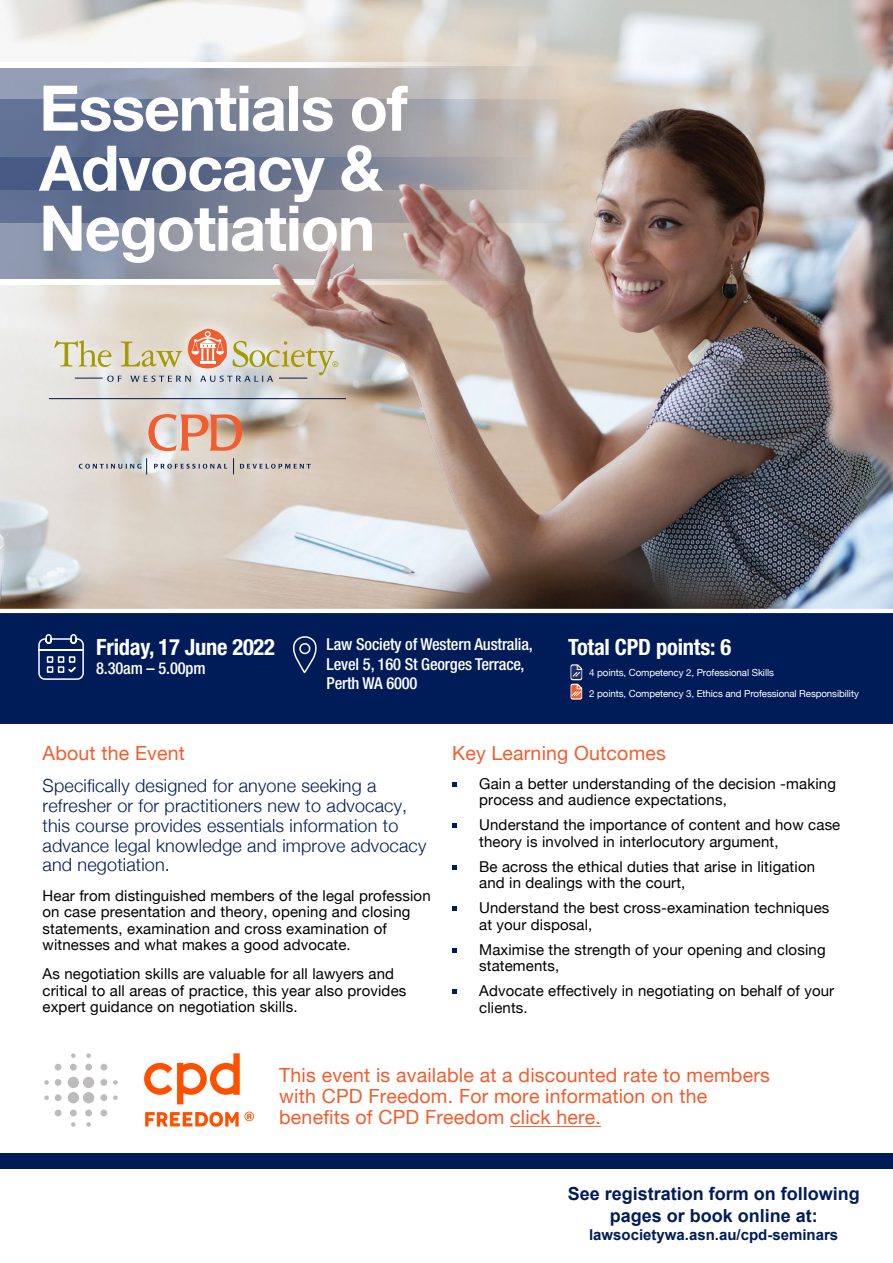
<style>
.page{position:relative;width:893px;height:1263px;background:#fff}
.page>*{position:absolute;margin:0;border:0;box-sizing:border-box;transform-origin:0 0}
.t1{font:700 63px/60px "Helvetica Neue";letter-spacing:-.02em;color:#fff}
.t2{font:700 condensed 22.5px "Helvetica Neue";letter-spacing:-.01em;color:#fff}
.List_Paragraph{font:19.5px/21.5px "Helvetica Neue";letter-spacing:.01em;color:#f15d2f}
.t3{font:300 18px/19.8px "Helvetica Neue";letter-spacing:.01em;color:#001c58}
.t4{font:700 18px/21.6px "Arial";color:#001c58;text-align:center}
.t5{font:500 condensed 16.5px/19.5px "Helvetica Neue";letter-spacing:-.01em;color:#fff}
.List_Paragraph-2{font:15px/16.5px "Helvetica Neue";letter-spacing:.01em;color:#000}
.t6{font:700 15px "Arial";color:#001c58}
.t7{font:9.75px "Helvetica Neue";letter-spacing:-.01em;color:#fff}
</style>
<div class="page">
<img style="left:0;top:0;width:893px;height:609px">
<svg style="left:452px;top:782px;width:5px;height:5px"></svg>
<svg style="left:452px;top:823px;width:5px;height:5px"></svg>
<svg style="left:452px;top:865px;width:5px;height:5px"></svg>
<svg style="left:452px;top:906px;width:5px;height:5px"></svg>
<svg style="left:452px;top:948px;width:5px;height:5px"></svg>
<svg style="left:452px;top:989px;width:5px;height:5px"></svg>
<hr style="left:510px;top:1126px;width:91px;height:1px;background:#f15d2f">
<svg style="left:0;top:67px;width:252px;height:90px;background:#77839e"></svg>
<svg style="left:0;top:157px;width:252px;height:123px;background:#727e97"></svg>
<svg style="left:0;top:62px;width:507px;height:5px"></svg>
<div style="left:0;top:280px;width:476px;height:5px;background:#fff"></div>
<div style="left:0;top:613px;width:893px;height:111px;background:#001c58"></div>
<svg style="left:290px;top:634px;width:28px;height:40px"></svg>
<svg style="left:38px;top:633px;width:47px;height:48px;background:#3e5380"></svg>
<img style="left:610px;top:64px;width:191px;height:355px">
<img style="left:252px;top:64px;width:358px;height:449px">
<svg style="left:37px;top:310px;width:321px;height:178px;background:#d7cfc7"></svg>
<svg style="left:148px;top:414px;width:94px;height:37px;background:#e1a68f"></svg>
<svg style="left:79px;top:458px;width:232px;height:16px;background:#c8c4c2"></svg>
<hr style="left:50px;top:398px;width:296px;height:1px;background:#031046">
<svg style="left:54px;top:329px;width:284px;height:53px;background:#d9ccb7"></svg>
<svg style="left:570px;top:664px;width:12px;height:36px"></svg>
<div style="left:0;top:1153px;width:893px;height:16px;background:#001c58"></div>
<svg style="left:144px;top:1053px;width:96px;height:51px"></svg>
<div style="left:55px;top:1094px;width:6px;height:7px;background:#bdbbbb;border-radius:50%"></div>
<div style="left:55px;top:1109px;width:6px;height:7px;background:#bdbbbb;border-radius:50%"></div>
<div style="left:55px;top:1079px;width:6px;height:7px;background:#bdbbbb;border-radius:50%"></div>
<svg style="left:44px;top:1080px;width:5px;height:5px"></svg>
<svg style="left:55px;top:1064px;width:6px;height:6px"></svg>
<svg style="left:113px;top:1080px;width:5px;height:5px"></svg>
<div style="left:85px;top:1064px;width:7px;height:6px;background:#bdbbbb;border-radius:50%"></div>
<svg style="left:86px;top:1053px;width:5px;height:5px"></svg>
<svg style="left:44px;top:1095px;width:5px;height:5px"></svg>
<svg style="left:71px;top:1122px;width:5px;height:5px"></svg>
<svg style="left:71px;top:1053px;width:5px;height:5px"></svg>
<div style="left:70px;top:1064px;width:7px;height:6px;background:#bdbbbb;border-radius:50%"></div>
<div style="left:68px;top:1092px;width:11px;height:11px;background:#bdbbbb;border-radius:50%"></div>
<div style="left:100px;top:1094px;width:7px;height:7px;background:#bdbbbb;border-radius:50%"></div>
<div style="left:100px;top:1109px;width:7px;height:7px;background:#bdbbbb;border-radius:50%"></div>
<div style="left:100px;top:1079px;width:7px;height:7px;background:#bdbbbb;border-radius:50%"></div>
<div style="left:100px;top:1064px;width:7px;height:6px;background:#bdbbbb;border-radius:50%"></div>
<svg style="left:113px;top:1095px;width:5px;height:5px"></svg>
<div style="left:85px;top:1109px;width:7px;height:7px;background:#bdbbbb;border-radius:50%"></div>
<svg style="left:86px;top:1122px;width:5px;height:5px"></svg>
<div style="left:68px;top:1077px;width:11px;height:11px;background:#bdbbbb;border-radius:50%"></div>
<div style="left:70px;top:1109px;width:7px;height:7px;background:#bdbbbb;border-radius:50%"></div>
<div style="left:83px;top:1092px;width:11px;height:11px;background:#bdbbbb;border-radius:50%"></div>
<div style="left:83px;top:1077px;width:11px;height:11px;background:#bdbbbb;border-radius:50%"></div>
<svg style="left:145px;top:1111px;width:109px;height:16px"></svg>
<p class="t1" style="left:39px;top:77px;width:370px">Essentials of<br>Advocacy &amp;<br>Negotiation</p>
<p class="t2" style="left:96px;top:633px;width:180px">Friday, 17 June 2022</p>
<p class="t5" style="left:96px;top:658px;width:111px">8.30am – 5.00pm</p>
<p class="t5" style="left:327px;top:634px;width:208px">Law Society of Western Australia,<br>Level 5, 160 St Georges Terrace,<br>Perth WA 6000</p>
<p class="t2" style="left:568px;top:633px;width:165px">Total CPD points: 6</p>
<p class="t7" style="left:589px;top:667px;width:186px">4 points, Competency 2, Professional Skills</p>
<p class="t7" style="left:589px;top:687px;width:271px">2 points, Competency 3, Ethics and Professional Responsibility</p>
<p class="List_Paragraph" style="left:43px;top:742px;width:144px">About the Event</p>
<p class="t3" style="left:43px;top:775px;width:385px">Specifically designed for anyone seeking a refresher or for practitioners new to advocacy, this course provides essentials information to advance legal knowledge and improve advocacy and negotiation.</p>
<p class="List_Paragraph-2" style="left:43px;top:887px;width:390px">Hear from distinguished members of the legal profession on case presentation and theory, opening and closing statements, examination and cross examination of witnesses and what makes a good advocate.</p>
<p class="List_Paragraph-2" style="left:43px;top:965px;width:365px">As negotiation skills are valuable for all lawyers and critical to all areas of practice, this year also provides expert guidance on negotiation skills.</p>
<p class="List_Paragraph" style="left:452px;top:742px;width:215px">Key Learning Outcomes</p>
<p class="List_Paragraph-2" style="left:479px;top:775px;width:358px">Gain a better understanding of the decision -making process and audience expectations,</p>
<p class="List_Paragraph-2" style="left:479px;top:816px;width:363px">Understand the importance of content and how case theory is involved in interlocutory argument,</p>
<p class="List_Paragraph-2" style="left:479px;top:858px;width:337px">Be across the ethical duties that arise in litigation and in dealings with the court,</p>
<p class="List_Paragraph-2" style="left:479px;top:899px;width:352px">Understand the best cross-examination techniques at your disposal,</p>
<p class="List_Paragraph-2" style="left:479px;top:941px;width:348px">Maximise the strength of your opening and closing statements,</p>
<p class="List_Paragraph-2" style="left:479px;top:982px;width:357px">Advocate effectively in negotiating on behalf of your clients.</p>
<p class="List_Paragraph" style="left:279px;top:1064px;width:492px">This event is available at a discounted rate to members with CPD Freedom. For more information on the benefits of CPD Freedom click here.</p>
<p class="t4" style="left:568px;top:1183px;width:294px">See registration form on following pages or book online at:</p>
<p class="t6" style="left:589px;top:1224px;width:251px">lawsocietywa.asn.au/cpd-seminars</p>
</div>
